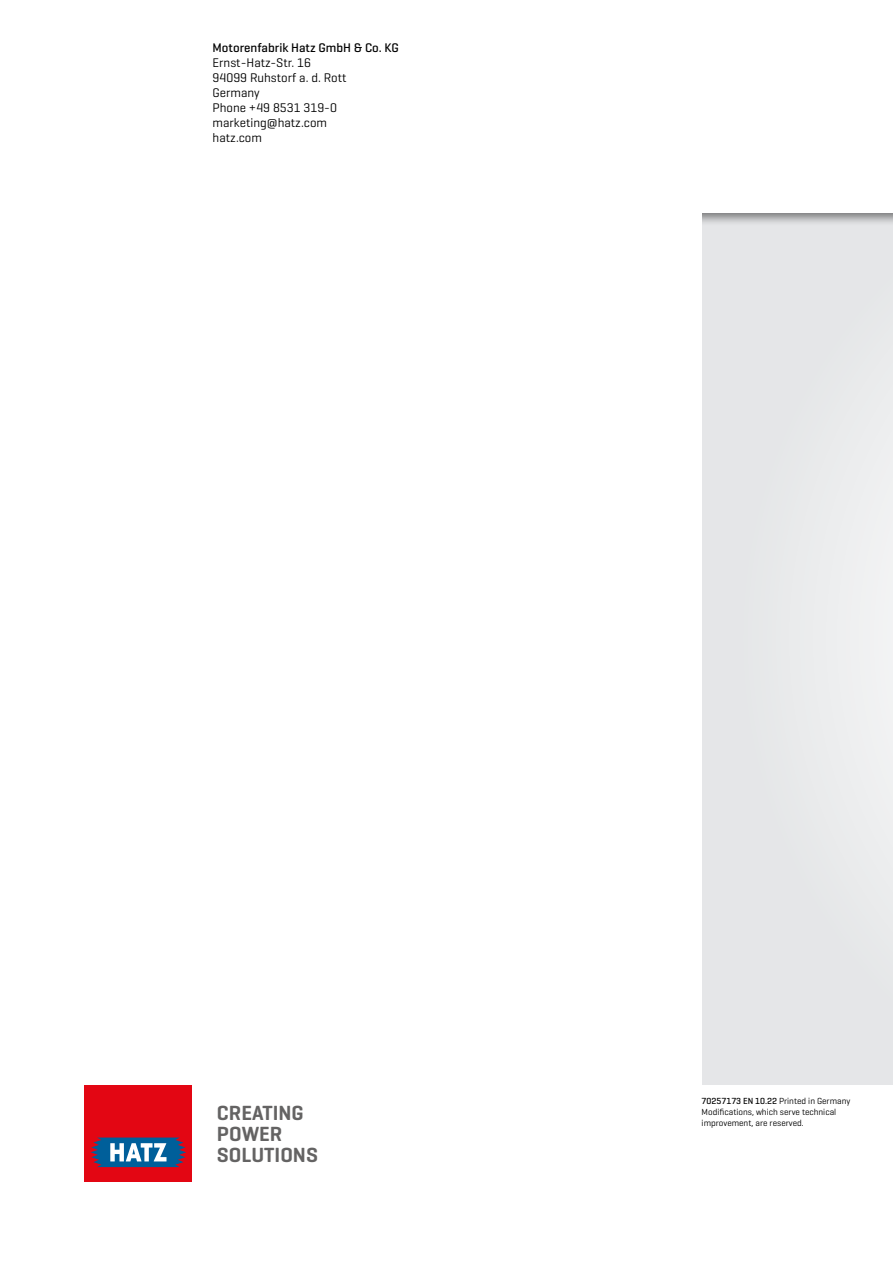
<style>
.page{position:relative;width:893px;height:1263px;background:#fff}
.page>*{position:absolute;margin:0;border:0;box-sizing:border-box;transform-origin:0 0}
.t1{font:600 20.85px/20.9px "Geogrotesque";color:#646363}
.t2{font:12.75px/15px "Geogrotesque";color:#000}
.t3{font:500 12.75px "Geogrotesque";color:#000}
.t4{font:9px/10.8px "Geogrotesque";color:#000}
.s1{font-weight:500}
</style>
<div class="page">
<div style="left:702px;top:192px;width:191px;height:892px;background:#e5e6e8"></div>
<div style="left:679px;top:0;width:214px;height:226px;background:#000;opacity:.5"></div>
<div style="left:689px;top:0;width:204px;height:213px;background:#fff"></div>
<div style="left:651px;top:0;width:51px;height:1084px;background:#fff"></div>
<div style="left:85px;top:1085px;width:107px;height:97px;background:#e30613"></div>
<svg style="left:91px;top:1137px;width:95px;height:30px;background:#51759e"></svg>
<p class="t3" style="left:213px;top:40px;width:188px">Motorenfabrik Hatz GmbH &amp; Co. KG</p>
<p class="t2" style="left:213px;top:55px;width:135px">Ernst-Hatz-Str. 16<br>94099 Ruhstorf a. d. Rott<br>Germany<br>Phone +49 8531 319-0 marketing@hatz.com hatz.com</p>
<h1 class="t1" style="left:217px;top:1102px;width:102px">CREATING<br>POWER<br>SOLUTIONS</h1>
<p class="t4" style="left:702px;top:1095px;width:150px"><span class="s1">70257173 EN 10.22</span> Printed in Germany<br>Modifications, which serve technical improvement, are reserved.</p>
</div>
